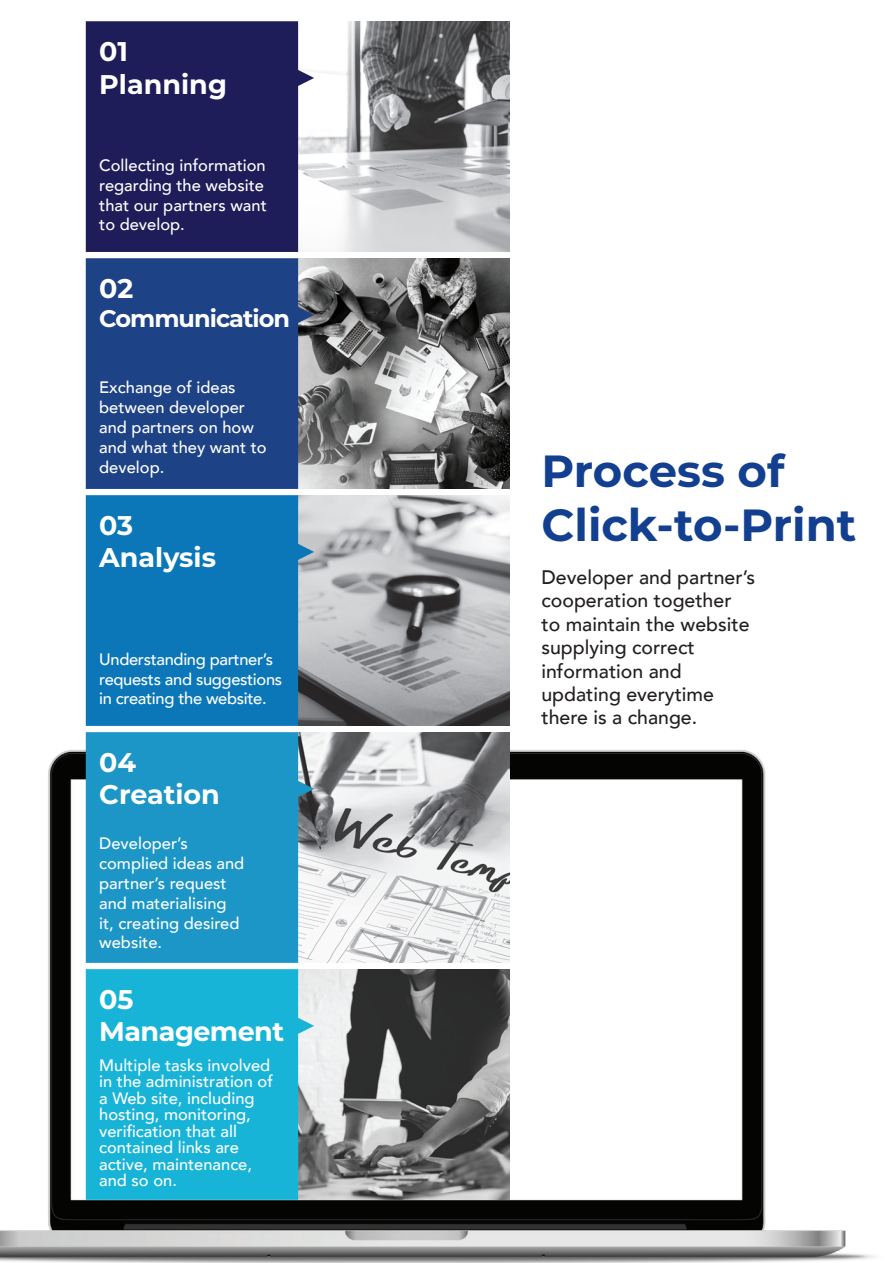
<style>
.page{position:relative;width:893px;height:1263px;background:#fff}
.page>*{position:absolute;margin:0;border:0;box-sizing:border-box;transform-origin:0 0}
.t1{font:700 45px/54px "Montserrat";color:#123f90}
.t2{font:700 27px/32.4px "Montserrat";color:#fff}
.t3{font:700 27px/32.4px "Montserrat";letter-spacing:-.02em;color:#fff}
.t4{font:700 24px "Montserrat";letter-spacing:-.04em;color:#fff}
.t5{font:500 19.5px/23.4px "Avenir";color:#231f20}
.t6{font:500 16.5px/19.8px "Avenir";color:#fff}
.t7{font:500 16.5px/19.8px "Avenir";letter-spacing:-.02em;color:#fff}
</style>
<div class="page">
<img style="left:0;top:567px;width:874px;height:696px">
<img style="left:314px;top:21px;width:195px;height:231px">
<svg style="left:86px;top:21px;width:228px;height:231px;background:#2d2b64"></svg>
<img style="left:314px;top:258px;width:195px;height:231px">
<svg style="left:86px;top:258px;width:228px;height:231px;background:#274888"></svg>
<img style="left:314px;top:495px;width:195px;height:231px">
<svg style="left:86px;top:495px;width:228px;height:231px;background:#167ab7"></svg>
<img style="left:314px;top:732px;width:195px;height:231px">
<svg style="left:86px;top:732px;width:228px;height:231px;background:#2798c6"></svg>
<img style="left:314px;top:969px;width:195px;height:231px">
<svg style="left:86px;top:969px;width:228px;height:231px;background:#23b4d6"></svg>
<h2 class="t2" style="left:99px;top:34px;width:129px">01<br>Planning</h2>
<p class="t6" style="left:99px;top:155px;width:169px">Collecting information regarding the website that our partners want to develop.</p>
<h2 class="t2" style="left:99px;top:271px;width:36px">02</h2>
<h3 class="t4" style="left:99px;top:301px;width:192px">Communication</h3>
<p class="t6" style="left:99px;top:377px;width:169px">Exchange of ideas between developer and partners on how and what they want to develop.</p>
<h2 class="t2" style="left:99px;top:508px;width:118px">03<br>Analysis</h2>
<p class="t7" style="left:99px;top:648px;width:185px">Understanding partner’s requests and suggestions in creating the website.</p>
<h2 class="t2" style="left:99px;top:745px;width:122px">04<br>Creation</h2>
<p class="t6" style="left:99px;top:833px;width:147px">Developer’s complied ideas and partner’s request and materialising it, creating desired website.</p>
<h2 class="t3" style="left:99px;top:982px;width:186px">05<br>Management</h2>
<p class="t6" style="left:99px;top:1056px;width:175px;line-height:16.5px">Multiple tasks involved in the administration of a Web site, including hosting, monitoring, verification that all contained links are active, maintenance, and so on.</p>
<h1 class="t1" style="left:541px;top:442px;width:316px">Process of<br>Click-to-Print</h1>
<p class="t5" style="left:541px;top:564px;width:215px">Developer and partner’s cooperation together<br>to maintain the website supplying correct information and updating everytime there is a change.</p>
</div>
